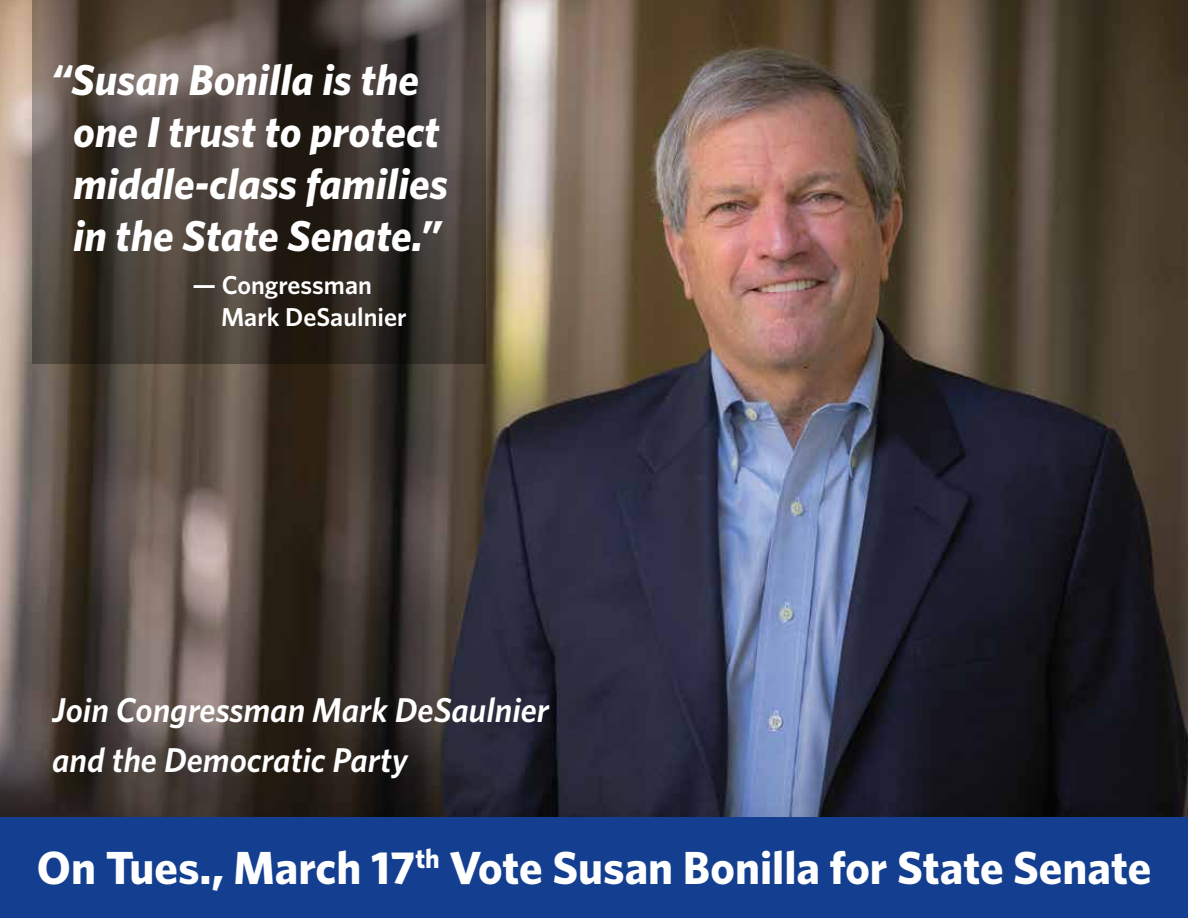
<style>
.page{position:relative;width:1188px;height:918px;background:#fff}
.page>*{position:absolute;margin:0;border:0;box-sizing:border-box;transform-origin:0 0}
.t1{font:700 46.5px "Whitney";color:#fff}
.t2{font:italic 700 43.2px/51.9px "Whitney";color:#fff}
.t3{font:italic 600 34.5px/49.5px "Whitney";color:#fff}
.t4{font:600 25.95px/31.5px "Whitney";color:#fff}
</style>
<div class="page">
<img style="left:0;top:0;width:1188px;height:817px">
<div style="left:0;top:817px;width:1188px;height:101px;background:#143f90"></div>
<svg style="left:32px;top:0;width:454px;height:364px;background:#473e37"></svg>
<p class="t2" style="left:73px;top:53px;width:376px;text-indent:-22px">“Susan Bonilla is the one I trust to protect middle-class families in the State Senate.”</p>
<p class="t4" style="left:221px;top:269px;width:187px;text-indent:-29px">— Congressman<br>Mark DeSaulnier</p>
<p class="t3" style="left:52px;top:685px;width:498px">Join Congressman Mark DeSaulnier and the Democratic Party</p>
<p class="t1" style="left:37px;top:836px;width:1116px">On Tues., March 17<sup>th</sup> Vote Susan Bonilla for State Senate</p>
</div>
